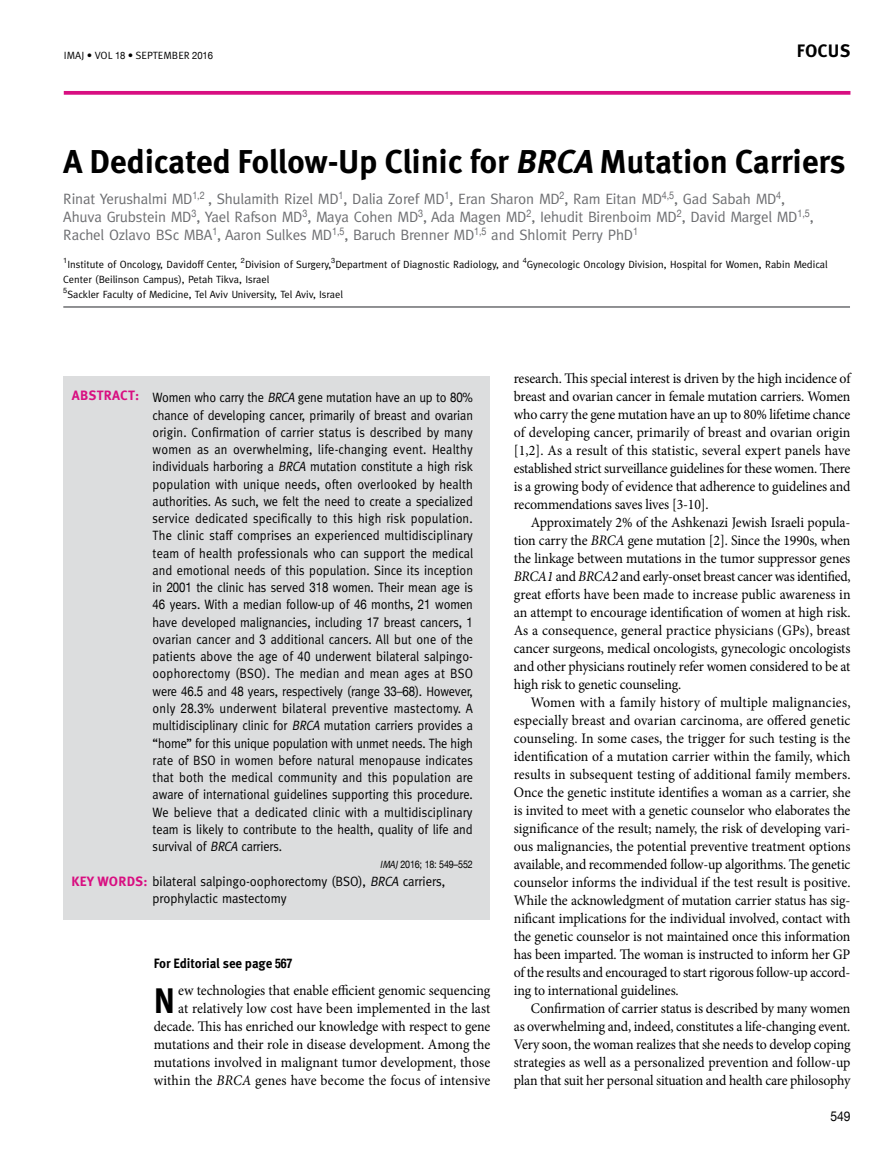
<style>
.page{position:relative;width:893px;height:1149px;background:#fff}
.page>*{position:absolute;margin:0;border:0;box-sizing:border-box;transform-origin:0 0}
.t1{font:700 35.4px "Meta Pro";color:#000;scale:.95 1}
.t2{font:700 33px "Meta Pro";letter-spacing:-.01em;color:#000}
.t3{font:700 18px "Meta Pro";letter-spacing:.01em;color:#000}
.t4{font:15px/18px "Meta";letter-spacing:-.01em;color:#6d6e71}
.t5{font:14.55px/18px "Minion Pro";letter-spacing:-.01em;color:#000;text-align:justify;scale:.95 1}
.t6{font:13.5px/17.2px "Meta";letter-spacing:-.005em;color:#000;text-align:justify;scale:.92 1}
.t7{font:13.5px/17.2px "Meta";letter-spacing:-.005em;color:#000;scale:.95 1}
.t8{font:700 13.5px "Meta Pro";letter-spacing:-.01em;color:#000;scale:.95 1}
.t9{font:700 13.5px "Meta Pro";color:#d80f81}
.t10{font:13.5px "Helvetica Neue";color:#000;scale:.9 1}
.t11{font:10.5px/15px "Meta";color:#000}
.t12{font:10.5px "Meta Pro";letter-spacing:.01em;color:#000}
.t13{font:10.5px "Helvetica Neue";letter-spacing:-.02em;color:#000;scale:.85 1}
.s1{font-family:"Helvetica Neue";font-size:10.2px}
.s2{font-style:italic}
.s3{font-family:"Helvetica Neue"}
.s4{font-family:"Meta";font-style:italic}
.s5{font-family:"Meta Pro";font-weight:700;color:#d80f81}
.s6{font-family:"Helvetica Neue";font-stretch:condensed}
</style>
<div class="page">
<svg style="left:64px;top:91px;width:786px;height:4px;background:#da1f89"></svg>
<div style="left:63px;top:376px;width:427px;height:543px;background:#dcddde"></div>
<hr style="left:63px;top:306px;width:787px;height:1px;background:#6d6e71">
<p class="t12" style="left:64px;top:49px;width:151px">IMAJ • VOL <span class="s1">18</span> • SEPTEMBER <span class="s1">2016</span></p>
<p class="t3" style="left:797px;top:39px;width:55px">Focus</p>
<h2 class="t2" style="left:63px;top:141px;width:784px">A Dedicated Follow-Up Clinic for <span class="s2">BRCA</span> Mutation Carriers</h2>
<p class="t4" style="left:63px;top:189px;width:752px">Rinat Yerushalmi MD<sup>1,2</sup> , Shulamith Rizel MD<sup>1</sup>, Dalia Zoref MD<sup>1</sup>, Eran Sharon MD<sup>2</sup>, Ram Eitan MD<sup>4,5</sup>, Gad Sabah MD<sup>4</sup>,<br>Ahuva Grubstein MD<sup>3</sup>, Yael Rafson MD<sup>3</sup>, Maya Cohen MD<sup>3</sup>, Ada Magen MD<sup>2</sup>, Iehudit Birenboim MD<sup>2</sup>, David Margel MD<sup>1,5</sup>,<br>Rachel Ozlavo BSc MBA<sup>1</sup>, Aaron Sulkes MD<sup>1,5</sup>, Baruch Brenner MD<sup>1,5</sup> and Shlomit Perry PhD<sup>1</sup></p>
<p class="t11" style="left:63px;top:256px;width:766px"><sup>1</sup>Institute of Oncology, Davidoff Center, <sup>2</sup>Division of Surgery,<sup>3</sup>Department of Diagnostic Radiology, and <sup>4</sup>Gynecologic Oncology Division, Hospital for Women, Rabin Medical<br>Center (Beilinson Campus), Petah Tikva, Israel<br><sup>5</sup>Sackler Faculty of Medicine, Tel Aviv University, Tel Aviv, Israel</p>
<p class="t9" style="left:72px;top:386px;width:69px">Abstract:</p>
<p class="t6" style="left:153px;top:388px;width:350px">Women who carry the <span class="s2">BRCA</span> gene mutation have an up to <span class="s3">80</span>% chance of developing cancer, primarily of breast and ovarian origin. Confirmation of carrier status is described by many women as an overwhelming, life-changing event. Healthy individuals harboring a <span class="s2">BRCA</span> mutation constitute a high risk population with unique needs, often overlooked by health authorities. As such, we felt the need to create a specialized service dedicated specifically to this high risk population.<br>The clinic staff comprises an experienced multidisciplinary team of health professionals who can support the medical and emotional needs of this population. Since its inception in <span class="s3">2001</span> the clinic has served <span class="s3">318</span> women. Their mean age is <span class="s3">46</span> years. With a median follow-up of <span class="s3">46</span> months, <span class="s3">21</span> women have developed malignancies, including <span class="s3">17</span> breast cancers, <span class="s3">1 </span>ovarian cancer and <span class="s3">3</span> additional cancers. All but one of the patients above the age of <span class="s3">40</span> underwent bilateral salpingo&shy;oophorectomy (BSO). The median and mean ages at BSO were <span class="s3">46</span>.<span class="s3">5</span> and <span class="s3">48</span> years, respectively (range <span class="s3">33</span>–<span class="s3">68</span>). However, only <span class="s3">28</span>.<span class="s3">3</span>% underwent bilateral preventive mastectomy. A multidisciplinary clinic for <span class="s2">BRCA</span> mutation carriers provides a “home” for this unique population with unmet needs. The high rate of BSO in women before natural menopause indicates that both the medical community and this population are aware of international guidelines supporting this procedure.<br>We believe that a dedicated clinic with a multidisciplinary team is likely to contribute to the health, quality of life and survival of <span class="s2">BRCA</span> carriers.</p>
<p class="t13" style="left:380px;top:858px;width:111px"><span class="s4">IMAJ</span>2016; 18: 549–552</p>
<p class="t7" style="left:153px;top:871px;width:309px;text-indent:-81px"><span class="s5">Key wor ds:</span> bilateral salpingo-oophorectomy (BSO), <span class="s2">BRCA</span> carriers, prophylactic mastectomy</p>
<p class="t8" style="left:154px;top:954px;width:147px">For Editorial see page <span class="s6">567</span></p>
<h1 class="t1" style="left:154px;top:978px;width:19px">N</h1>
<p class="t5" style="left:154px;top:981px;width:356px;text-align:right">ew technologies that enable efficient genomic sequencing<br>at relatively low cost have been implemented in the last decade. This has enriched our knowledge with respect to gene mutations and their role in disease development. Among the mutations involved in malignant tumor development, those within the <span class="s2">BRCA</span> genes have become the focus of intensive</p>
<p class="t5" style="left:514px;top:369px;width:356px">research. This special interest is driven by the high incidence of breast and ovarian cancer in female mutation carriers. Women who carry the gene mutation have an up to 80% lifetime chance of developing cancer, primarily of breast and ovarian origin [1,2]. As a result of this statistic, several expert panels have established strict surveillance guidelines for these women. There is a growing body of evidence that adherence to guidelines and recommendations saves lives [3-10].</p>
<p class="t5" style="left:514px;top:513px;width:356px;text-indent:17px">Approximately 2% of the Ashkenazi Jewish Israeli popula&shy;tion carry the <span class="s2">BRCA</span> gene mutation [2]. Since the 1990s, when the linkage between mutations in the tumor suppressor genes <span class="s2">BRCA1</span> and <span class="s2">BRCA2</span> and early-onset breast cancer was identified, great efforts have been made to increase public awareness in an attempt to encourage identification of women at high risk.<br>As a consequence, general practice physicians (GPs), breast cancer surgeons, medical oncologists, gynecologic oncologists and other physicians routinely refer women considered to be at high risk to genetic counseling.</p>
<p class="t5" style="left:514px;top:693px;width:356px;text-indent:17px">Women with a family history of multiple malignancies, especially breast and ovarian carcinoma, are offered genetic counseling. In some cases, the trigger for such testing is the identification of a mutation carrier within the family, which results in subsequent testing of additional family members.<br>Once the genetic institute identifies a woman as a carrier, she is invited to meet with a genetic counselor who elaborates the significance of the result; namely, the risk of developing vari&shy;ous malignancies, the potential preventive treatment options available, and recommended follow-up algorithms. The genetic counselor informs the individual if the test result is positive.<br>While the acknowledgment of mutation carrier status has sig&shy;nificant implications for the individual involved, contact with the genetic counselor is not maintained once this information has been imparted. The woman is instructed to inform her GP of the results and encouraged to start rigorous follow-up accord&shy;ing to international guidelines.</p>
<p class="t5" style="left:514px;top:999px;width:356px;text-indent:17px">Confirmation of carrier status is described by many women as overwhelming and, indeed, constitutes a life-changing event.<br>Very soon, the woman realizes that she needs to develop coping strategies as well as a personalized prevention and follow-up plan that suit her personal situation and health care philosophy</p>
<p class="t10" style="left:830px;top:1108px;width:24px">549</p>
</div>
